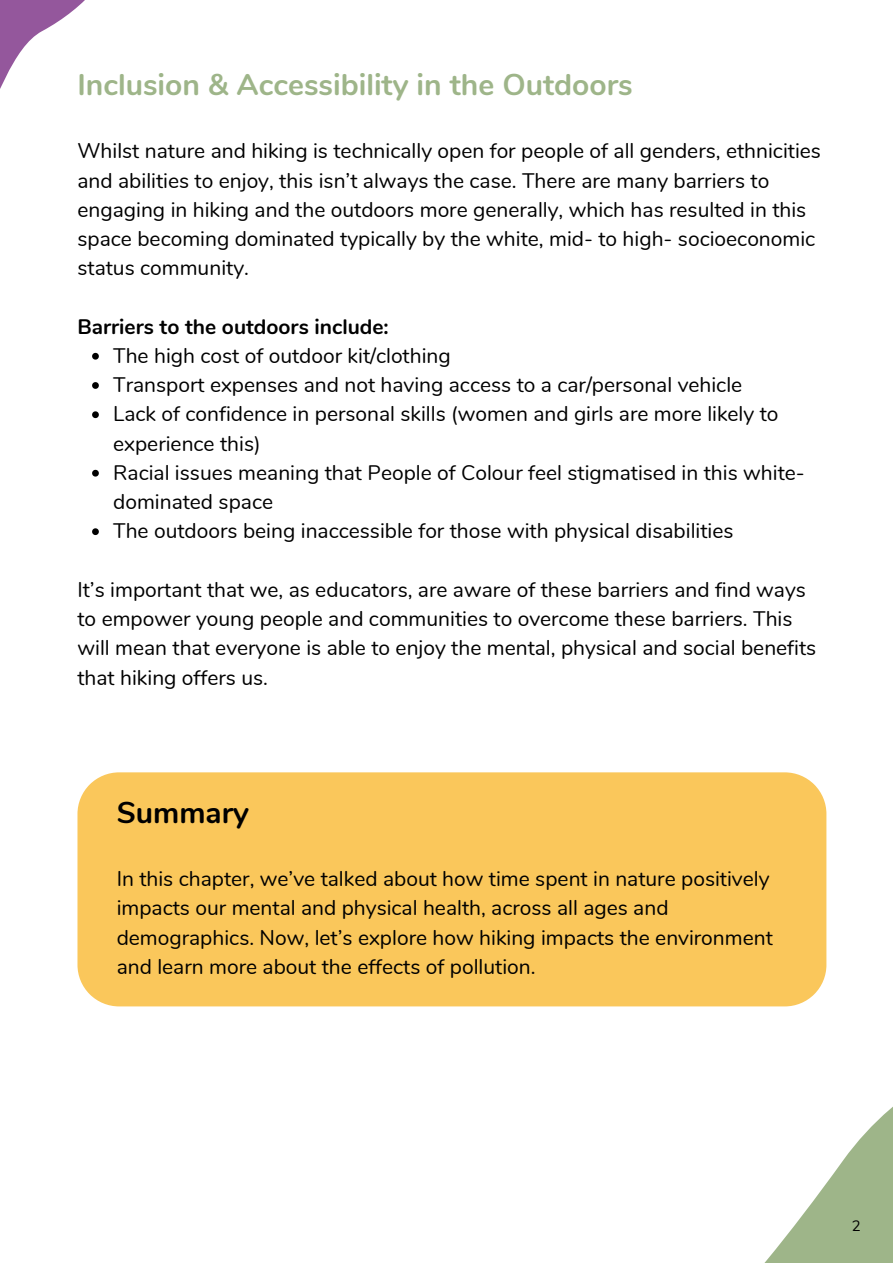
<style>
.page{position:relative;width:893px;height:1264px;background:#fff}
.page>*{position:absolute;margin:0;border:0;box-sizing:border-box;transform-origin:0 0}
.t1{font:700 30px "Nunito";color:#9eb589}
.t2{font:700 30px "Nunito";color:#000}
.t3{font:21px/29.2px "Nunito";color:#000}
.t4{font:700 21px "Nunito";color:#000}
.t5{font:15px "Nunito";color:#000}
</style>
<div class="page">
<svg style="left:420px;top:1006px;width:472px;height:256px"></svg>
<svg style="left:0;top:0;width:85px;height:89px"></svg>
<svg style="left:92px;top:353px;width:7px;height:6px"></svg>
<svg style="left:92px;top:382px;width:7px;height:7px"></svg>
<svg style="left:92px;top:411px;width:7px;height:7px"></svg>
<svg style="left:92px;top:470px;width:7px;height:6px"></svg>
<svg style="left:92px;top:528px;width:7px;height:7px"></svg>
<div style="left:77px;top:772px;width:749px;height:234px;background:#fac75b"></div>
<p class="t1" style="left:77px;top:65px;width:557px">Inclusion &amp; Accessibility in the Outdoors</p>
<p class="t3" style="left:77px;top:137px;width:745px">Whilst nature and hiking is technically open for people of all genders, ethnicities and abilities to enjoy, this isn’t always the case. There are many barriers to engaging in hiking and the outdoors more generally, which has resulted in this space becoming dominated typically by the white, mid- to high- socioeconomic status community.</p>
<p class="t4" style="left:77px;top:312px;width:313px">Barriers to the outdoors include:</p>
<p class="t3" style="left:113px;top:341px;width:339px">The high cost of outdoor kit/clothing</p>
<p class="t3" style="left:113px;top:371px;width:630px">Transport expenses and not having access to a car/personal vehicle</p>
<p class="t3" style="left:113px;top:400px;width:666px">Lack of confidence in personal skills (women and girls are more likely to experience this)</p>
<p class="t3" style="left:113px;top:458px;width:693px">Racial issues meaning that People of Colour feel stigmatised in this white&shy;dominated space</p>
<p class="t3" style="left:113px;top:517px;width:622px">The outdoors being inaccessible for those with physical disabilities</p>
<p class="t3" style="left:77px;top:575px;width:740px">It’s important that we, as educators, are aware of these barriers and find ways to empower young people and communities to overcome these barriers. This will mean that everyone is able to enjoy the mental, physical and social benefits that hiking offers us.</p>
<p class="t2" style="left:117px;top:793px;width:134px">Summary</p>
<p class="t3" style="left:117px;top:864px;width:657px">In this chapter, we’ve talked about how time spent in nature positively impacts our mental and physical health, across all ages and demographics. Now, let’s explore how hiking impacts the environment and learn more about the effects of pollution.</p>
<p class="t5" style="left:851px;top:1215px;width:10px">2</p>
</div>
